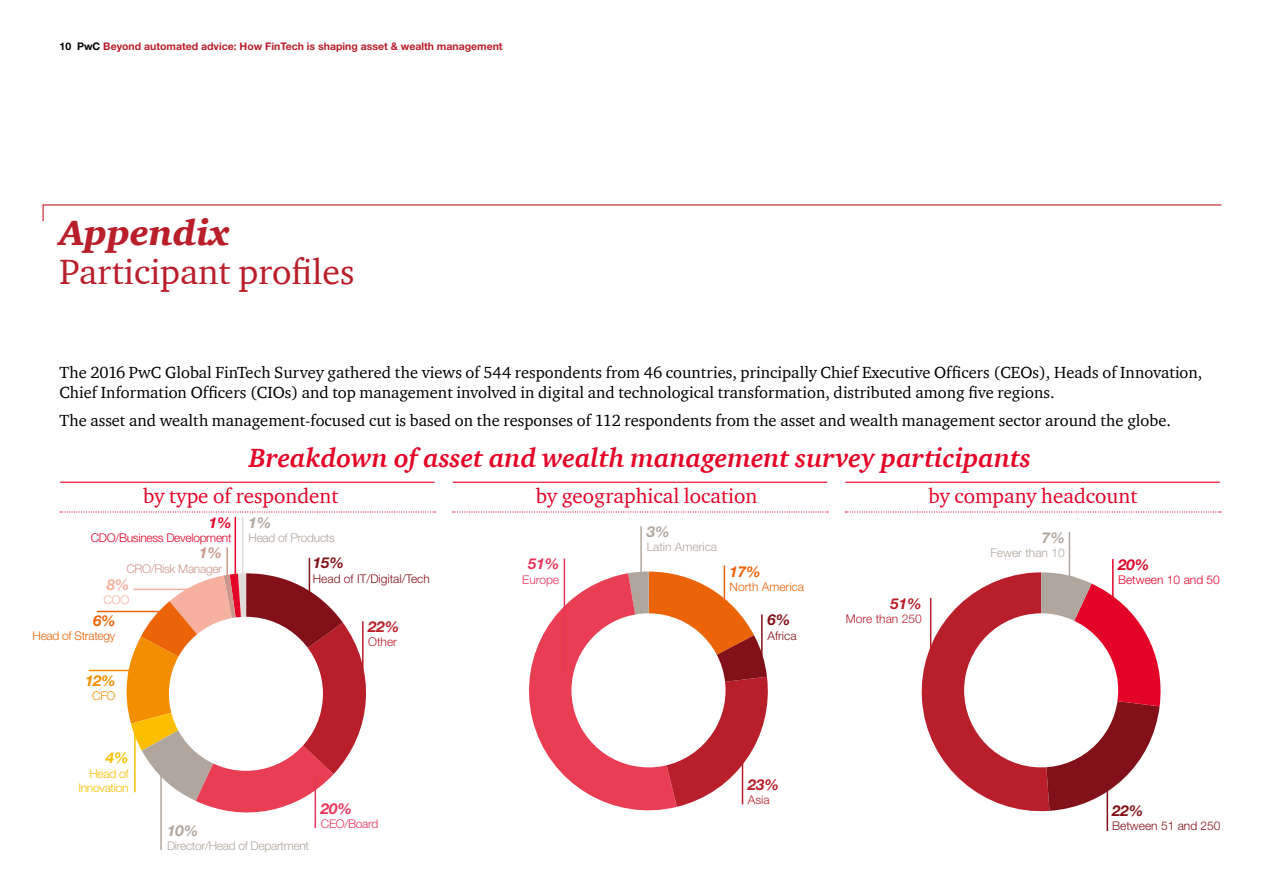
<style>
.page{position:relative;width:1263px;height:893px;background:#fff}
.page>*{position:absolute;margin:0;border:0;box-sizing:border-box;transform-origin:0 0}
.t1{font:36px "ITC Charter Com";color:#b91e2b}
.t2{font:italic 900 36px "ITC Charter Com";color:#b91e2b}
.t3{font:italic 700 27px "ITC Charter Com";color:#e40428}
.t4{font:21px "ITC Charter Com";color:#e40428}
.t5{font:16.5px/19.8px "ITC Charter Com";color:#000}
.t6{font:italic 700 15px "Helvetica Neue LT Std";color:#b0a69d}
.t7{font:italic 700 15px "Helvetica Neue LT Std";color:#b91e2b}
.t8{font:italic 700 15px "Helvetica Neue LT Std";color:#821018}
.t9{font:italic 700 15px "Helvetica Neue LT Std";color:#e8345a}
.t10{font:italic 700 15px "Helvetica Neue LT Std";color:#ec6408}
.t11{font:italic 700 15px "Helvetica Neue LT Std";color:#e40428}
.t12{font:italic 700 15px "Helvetica Neue LT Std";color:#f28e00}
.t13{font:italic 700 15px "Helvetica Neue LT Std";color:#fcbf00}
.t14{font:italic 700 15px "Helvetica Neue LT Std";color:#f6b09f}
.t15{font:italic 700 15px "Helvetica Neue LT Std";color:#cc968c}
.t16{font:300 12px "Helvetica Neue LT Std";color:#821018}
.t17{font:300 12px "Helvetica Neue LT Std";letter-spacing:-.025em;color:#b0a69d}
.t18{font:300 12px "Helvetica Neue LT Std";color:#b0a69d}
.t19{font:300 12px "Helvetica Neue LT Std";letter-spacing:-.025em;color:#e40428}
.t20{font:300 12px "Helvetica Neue LT Std";color:#b91e2b}
.t21{font:300 12px/14.4px "Helvetica Neue LT Std";letter-spacing:-.025em;color:#fcbf00;text-align:right}
.t22{font:300 12px "Helvetica Neue LT Std";letter-spacing:-.025em;color:#e8345a}
.t23{font:300 12px "Helvetica Neue LT Std";letter-spacing:-.025em;color:#cc968c}
.t24{font:300 12px "Helvetica Neue LT Std";color:#e40428}
.t25{font:300 12px "Helvetica Neue LT Std";letter-spacing:-.025em;color:#ec6408}
.t26{font:300 12px "Helvetica Neue LT Std";color:#ec6408}
.t27{font:300 12px "Helvetica Neue LT Std";color:#f28e00}
.t28{font:300 12px "Helvetica Neue LT Std";color:#f6b09f}
.t29{font:700 10.5px "Helvetica Neue LT Std";color:#b91e2b}
.s1{color:#000}
</style>
<div class="page">
<svg style="left:42px;top:204px;width:1180px;height:18px"></svg>
<svg style="left:123px;top:573px;width:243px;height:250px"></svg>
<svg style="left:529px;top:571px;width:239px;height:240px"></svg>
<svg style="left:921px;top:572px;width:240px;height:243px"></svg>
<hr style="left:60px;top:482px;width:374px;height:1px;background:#e40428">
<hr style="left:453px;top:482px;width:374px;height:1px;background:#e40428">
<svg style="left:60px;top:511px;width:376px;height:2px"></svg>
<svg style="left:453px;top:511px;width:375px;height:2px"></svg>
<hr style="left:845px;top:482px;width:375px;height:1px;background:#e40428">
<svg style="left:845px;top:511px;width:376px;height:2px"></svg>
<div style="left:169px;top:617px;width:154px;height:154px;background:#fff;border-radius:50%"></div>
<div style="left:571px;top:613px;width:154px;height:154px;background:#fff;border-radius:50%"></div>
<div style="left:964px;top:613px;width:154px;height:154px;background:#fff;border-radius:50%"></div>
<hr style="left:309px;top:558px;width:1px;height:43px;background:#821018">
<hr style="left:761px;top:614px;width:2px;height:54px;background:#821018">
<hr style="left:724px;top:565px;width:1px;height:72px;background:#ec6408">
<hr style="left:1069px;top:532px;width:1px;height:53px;background:#b0a69d">
<hr style="left:1112px;top:559px;width:1px;height:53px;background:#e40428">
<hr style="left:1106px;top:778px;width:2px;height:53px;background:#821018">
<hr style="left:930px;top:598px;width:1px;height:53px;background:#b91e2b">
<hr style="left:640px;top:526px;width:2px;height:53px;background:#b0a69d">
<hr style="left:742px;top:751px;width:1px;height:53px;background:#b91e2b">
<hr style="left:564px;top:559px;width:1px;height:115px;background:#e8345a">
<hr style="left:362px;top:621px;width:2px;height:53px;background:#b91e2b">
<hr style="left:315px;top:775px;width:1px;height:53px;background:#e8345a">
<hr style="left:160px;top:767px;width:2px;height:83px;background:#b0a69d">
<hr style="left:134px;top:729px;width:2px;height:63px;background:#fcbf00">
<hr style="left:89px;top:670px;width:75px;height:1px;background:#f28e00">
<hr style="left:97px;top:611px;width:71px;height:1px;background:#ec6408">
<hr style="left:133px;top:589px;width:62px;height:1px;background:#f6b09f">
<hr style="left:226px;top:547px;width:2px;height:32px;background:#cc968c">
<hr style="left:235px;top:517px;width:1px;height:59px;background:#e40428">
<hr style="left:242px;top:517px;width:1px;height:59px;background:#e1dcd7">
<p class="t29" style="left:60px;top:40px;width:445px"><span class="s1">10 PwC</span> Beyond automated advice: How FinTech is shaping asset &amp; wealth management</p>
<h1 class="t2" style="left:60px;top:211px;width:172px">Appendix</h1>
<h1 class="t1" style="left:60px;top:250px;width:296px">Participant profiles</h1>
<p class="t5" style="left:60px;top:362px;width:1144px">The 2016 PwC Global FinTech Survey gathered the views of 544 respondents from 46 countries, principally Chief Executive Officers (CEOs), Heads of Innovation,<br>Chief Information Officers (CIOs) and top management involved in digital and technological transformation, distributed among five regions.</p>
<p class="t5" style="left:60px;top:410px;width:1113px">The asset and wealth management-focused cut is based on the responses of 112 respondents from the asset and wealth management sector around the globe.</p>
<h2 class="t3" style="left:249px;top:441px;width:783px">Breakdown of asset and wealth management survey participants</h2>
<p class="t4" style="left:143px;top:483px;width:197px">by type of respondent</p>
<p class="t4" style="left:536px;top:483px;width:223px">by geographical location</p>
<p class="t4" style="left:928px;top:483px;width:211px">by company headcount</p>
<p class="t11" style="left:209px;top:513px;width:24px">1%</p>
<p class="t19" style="left:91px;top:530px;width:142px">CDO/Business Development</p>
<p class="t15" style="left:199px;top:543px;width:24px">1%</p>
<p class="t23" style="left:126px;top:561px;width:97px">CRO/Risk Manager</p>
<p class="t14" style="left:107px;top:575px;width:24px">8%</p>
<p class="t28" style="left:104px;top:593px;width:27px">COO</p>
<p class="t10" style="left:93px;top:611px;width:24px">6%</p>
<p class="t25" style="left:33px;top:629px;width:84px">Head of Strategy</p>
<p class="t12" style="left:85px;top:671px;width:32px">12%</p>
<p class="t27" style="left:92px;top:688px;width:25px">CFO</p>
<p class="t6" style="left:249px;top:513px;width:24px">1%</p>
<p class="t17" style="left:249px;top:530px;width:88px">Head of Products</p>
<p class="t8" style="left:313px;top:554px;width:33px">15%</p>
<p class="t16" style="left:313px;top:571px;width:119px">Head of IT/Digital/Tech</p>
<p class="t7" style="left:368px;top:617px;width:33px">22%</p>
<p class="t20" style="left:368px;top:635px;width:30px">Other</p>
<p class="t13" style="left:106px;top:749px;width:24px">4%</p>
<p class="t21" style="left:78px;top:766px;width:52px">Head of<br>Innovation</p>
<p class="t6" style="left:167px;top:821px;width:33px">10%</p>
<p class="t17" style="left:167px;top:838px;width:144px">Director/Head of Department</p>
<p class="t9" style="left:321px;top:799px;width:33px">20%</p>
<p class="t22" style="left:321px;top:816px;width:59px">CEO/Board</p>
<p class="t9" style="left:528px;top:555px;width:33px">51%</p>
<p class="t22" style="left:522px;top:572px;width:38px">Europe</p>
<p class="t6" style="left:647px;top:522px;width:24px">3%</p>
<p class="t18" style="left:647px;top:540px;width:72px">Latin America</p>
<p class="t10" style="left:730px;top:562px;width:33px">17%</p>
<p class="t26" style="left:730px;top:580px;width:76px">North America</p>
<p class="t8" style="left:767px;top:610px;width:24px">6%</p>
<p class="t16" style="left:767px;top:628px;width:31px">Africa</p>
<p class="t7" style="left:891px;top:594px;width:33px">51%</p>
<p class="t20" style="left:846px;top:611px;width:77px">More than 250</p>
<p class="t7" style="left:748px;top:775px;width:33px">23%</p>
<p class="t20" style="left:748px;top:793px;width:23px">Asia</p>
<p class="t6" style="left:1042px;top:528px;width:24px">7%</p>
<p class="t18" style="left:990px;top:546px;width:76px">Fewer than 10</p>
<p class="t11" style="left:1118px;top:555px;width:33px">20%</p>
<p class="t24" style="left:1118px;top:572px;width:103px">Between 10 and 50</p>
<p class="t8" style="left:1112px;top:801px;width:33px">22%</p>
<p class="t16" style="left:1112px;top:819px;width:110px">Between 51 and 250</p>
</div>
